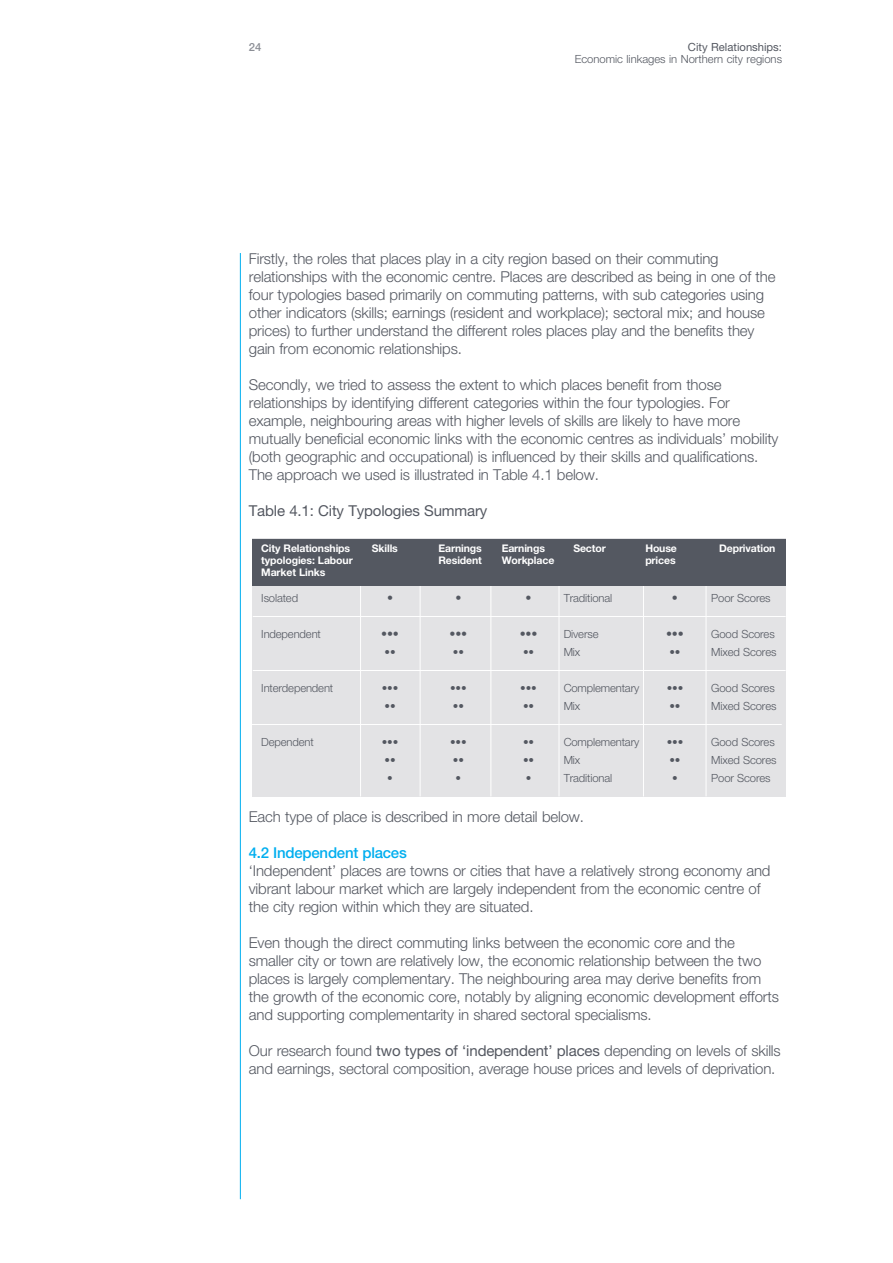
<style>
.page{position:relative;width:893px;height:1263px;background:#fff}
.page>*{position:absolute;margin:0;border:0;box-sizing:border-box;transform-origin:0 0}
.t1{font:300 15px/18px "Helvetica Neue LT Std";letter-spacing:-.01em;color:#545861}
.t2{font:15px "Helvetica Neue LT Std";letter-spacing:-.01em;color:#545861}
.t3{font:500 15px "Helvetica Neue LT Std";letter-spacing:-.015em;color:#00aeef}
.t4{font:300 12px "Helvetica Neue LT Std";color:#545861}
.t5{font:300 11.25px "Helvetica Neue LT Std";letter-spacing:-.01em;color:#545861}
.t6{font:11.25px "Helvetica Neue LT Std";color:#545861}
.t7{font:500 11.25px "Helvetica Neue LT Std";color:#8b8e95}
.t8{font:700 10.5px "Helvetica Neue LT Std";letter-spacing:-.01em;color:#fff}
.s1{font-weight:400}
</style>
<div class="page">
<hr style="left:240px;top:253px;width:1px;height:946px;background:#00aeef">
<div style="left:253px;top:539px;width:533px;height:258px;background:#e3e3e5"></div>
<hr style="left:360px;top:539px;width:1px;height:257px;background:#fff">
<hr style="left:420px;top:539px;width:1px;height:257px;background:#fff">
<hr style="left:490px;top:539px;width:1px;height:257px;background:#fff">
<hr style="left:558px;top:539px;width:1px;height:257px;background:#fff">
<hr style="left:643px;top:539px;width:1px;height:257px;background:#fff">
<hr style="left:705px;top:539px;width:1px;height:257px;background:#fff">
<div style="left:253px;top:539px;width:533px;height:46px;background:#545861"></div>
<hr style="left:253px;top:616px;width:532px;height:1px;background:#fff">
<hr style="left:253px;top:670px;width:532px;height:1px;background:#fff">
<hr style="left:249px;top:724px;width:532px;height:1px;background:#fff">
<p class="t7" style="left:249px;top:43px;width:14px">24</p>
<p class="t6" style="left:688px;top:43px;width:96px">City Relationships:</p>
<p class="t5" style="left:574px;top:55px;width:209px">Economic linkages in Northern city regions</p>
<p class="t1" style="left:249px;top:251px;width:528px">Firstly, the roles that places play in a city region based on their commuting relationships with the economic centre. Places are described as being in one of the four typologies based primarily on commuting patterns, with sub categories using other indicators (skills; earnings (resident and workplace); sectoral mix; and house prices) to further understand the different roles places play and the benefits they gain from economic relationships.</p>
<p class="t1" style="left:249px;top:377px;width:531px">Secondly, we tried to assess the extent to which places benefit from those relationships by identifying different categories within the four typologies. For example, neighbouring areas with higher levels of skills are likely to have more mutually beneficial economic links with the economic centres as individuals’ mobility (both geographic and occupational) is influenced by their skills and qualifications.<br>The approach we used is illustrated in Table 4.1 below.</p>
<p class="t2" style="left:249px;top:505px;width:240px">Table 4.1: City Typologies Summary</p>
<p class="t8" style="left:261px;top:544px;width:90px">City Relationships</p>
<p class="t8" style="left:372px;top:544px;width:28px">Skills</p>
<p class="t8" style="left:438px;top:544px;width:45px">Earnings</p>
<p class="t8" style="left:501px;top:544px;width:45px">Earnings</p>
<p class="t8" style="left:573px;top:544px;width:34px">Sector</p>
<p class="t8" style="left:645px;top:544px;width:33px">House</p>
<p class="t8" style="left:719px;top:544px;width:58px">Deprivation</p>
<p class="t8" style="left:261px;top:556px;width:93px">typologies: Labour</p>
<p class="t8" style="left:438px;top:556px;width:45px">Resident</p>
<p class="t8" style="left:501px;top:556px;width:54px">Workplace</p>
<p class="t8" style="left:645px;top:556px;width:32px">prices</p>
<p class="t8" style="left:261px;top:568px;width:66px">Market Links</p>
<p class="t5" style="left:261px;top:593px;width:38px">Isolated</p>
<p class="t4" style="left:387px;top:593px;width:7px">•</p>
<p class="t4" style="left:455px;top:593px;width:7px">•</p>
<p class="t4" style="left:525px;top:593px;width:7px">•</p>
<p class="t5" style="left:563px;top:593px;width:50px">Traditional</p>
<p class="t4" style="left:672px;top:593px;width:7px">•</p>
<p class="t5" style="left:711px;top:593px;width:61px">Poor Scores</p>
<p class="t5" style="left:261px;top:629px;width:61px">Independent</p>
<p class="t4" style="left:381px;top:629px;width:19px">•••</p>
<p class="t4" style="left:449px;top:629px;width:19px">•••</p>
<p class="t4" style="left:519px;top:629px;width:19px">•••</p>
<p class="t5" style="left:563px;top:629px;width:36px">Diverse</p>
<p class="t4" style="left:666px;top:629px;width:19px">•••</p>
<p class="t5" style="left:711px;top:629px;width:65px">Good Scores</p>
<p class="t5" style="left:384px;top:647px;width:13px">••</p>
<p class="t5" style="left:453px;top:647px;width:13px">••</p>
<p class="t5" style="left:523px;top:647px;width:13px">••</p>
<p class="t5" style="left:563px;top:647px;width:18px">Mix</p>
<p class="t5" style="left:669px;top:647px;width:13px">••</p>
<p class="t5" style="left:711px;top:647px;width:67px">Mixed Scores</p>
<p class="t5" style="left:261px;top:683px;width:73px">Interdependent</p>
<p class="t5" style="left:382px;top:683px;width:18px">•••</p>
<p class="t5" style="left:450px;top:683px;width:18px">•••</p>
<p class="t5" style="left:520px;top:683px;width:18px">•••</p>
<p class="t5" style="left:563px;top:683px;width:77px">Complementary</p>
<p class="t5" style="left:666px;top:683px;width:18px">•••</p>
<p class="t5" style="left:711px;top:683px;width:65px">Good Scores</p>
<p class="t5" style="left:384px;top:701px;width:13px">••</p>
<p class="t5" style="left:453px;top:701px;width:13px">••</p>
<p class="t5" style="left:523px;top:701px;width:13px">••</p>
<p class="t5" style="left:563px;top:701px;width:18px">Mix</p>
<p class="t5" style="left:669px;top:701px;width:13px">••</p>
<p class="t5" style="left:711px;top:701px;width:67px">Mixed Scores</p>
<p class="t5" style="left:261px;top:737px;width:54px">Dependent</p>
<p class="t5" style="left:382px;top:737px;width:18px">•••</p>
<p class="t5" style="left:450px;top:737px;width:18px">•••</p>
<p class="t5" style="left:523px;top:737px;width:13px">••</p>
<p class="t5" style="left:563px;top:737px;width:77px">Complementary</p>
<p class="t5" style="left:666px;top:737px;width:18px">•••</p>
<p class="t5" style="left:711px;top:737px;width:65px">Good Scores</p>
<p class="t5" style="left:384px;top:755px;width:13px">••</p>
<p class="t5" style="left:453px;top:755px;width:13px">••</p>
<p class="t5" style="left:523px;top:755px;width:13px">••</p>
<p class="t5" style="left:563px;top:755px;width:18px">Mix</p>
<p class="t5" style="left:669px;top:755px;width:13px">••</p>
<p class="t5" style="left:711px;top:755px;width:67px">Mixed Scores</p>
<p class="t5" style="left:387px;top:773px;width:7px">•</p>
<p class="t5" style="left:455px;top:773px;width:7px">•</p>
<p class="t5" style="left:526px;top:773px;width:7px">•</p>
<p class="t5" style="left:563px;top:773px;width:50px">Traditional</p>
<p class="t5" style="left:672px;top:773px;width:7px">•</p>
<p class="t5" style="left:711px;top:773px;width:61px">Poor Scores</p>
<p class="t1" style="left:249px;top:809px;width:336px">Each type of place is described in more detail below.</p>
<p class="t3" style="left:249px;top:847px;width:159px">4.2 Independent places</p>
<p class="t1" style="left:249px;top:863px;width:523px">‘Independent’ places are towns or cities that have a relatively strong economy and vibrant labour market which are largely independent from the economic centre of the city region within which they are situated.</p>
<p class="t1" style="left:249px;top:935px;width:531px">Even though the direct commuting links between the economic core and the smaller city or town are relatively low, the economic relationship between the two places is largely complementary. The neighbouring area may derive benefits from the growth of the economic core, notably by aligning economic development efforts and supporting complementarity in shared sectoral specialisms.</p>
<p class="t1" style="left:249px;top:1043px;width:533px">Our research found <span class="s1">two types of ‘independent’ places</span> depending on levels of skills and earnings, sectoral composition, average house prices and levels of deprivation.</p>
</div>
